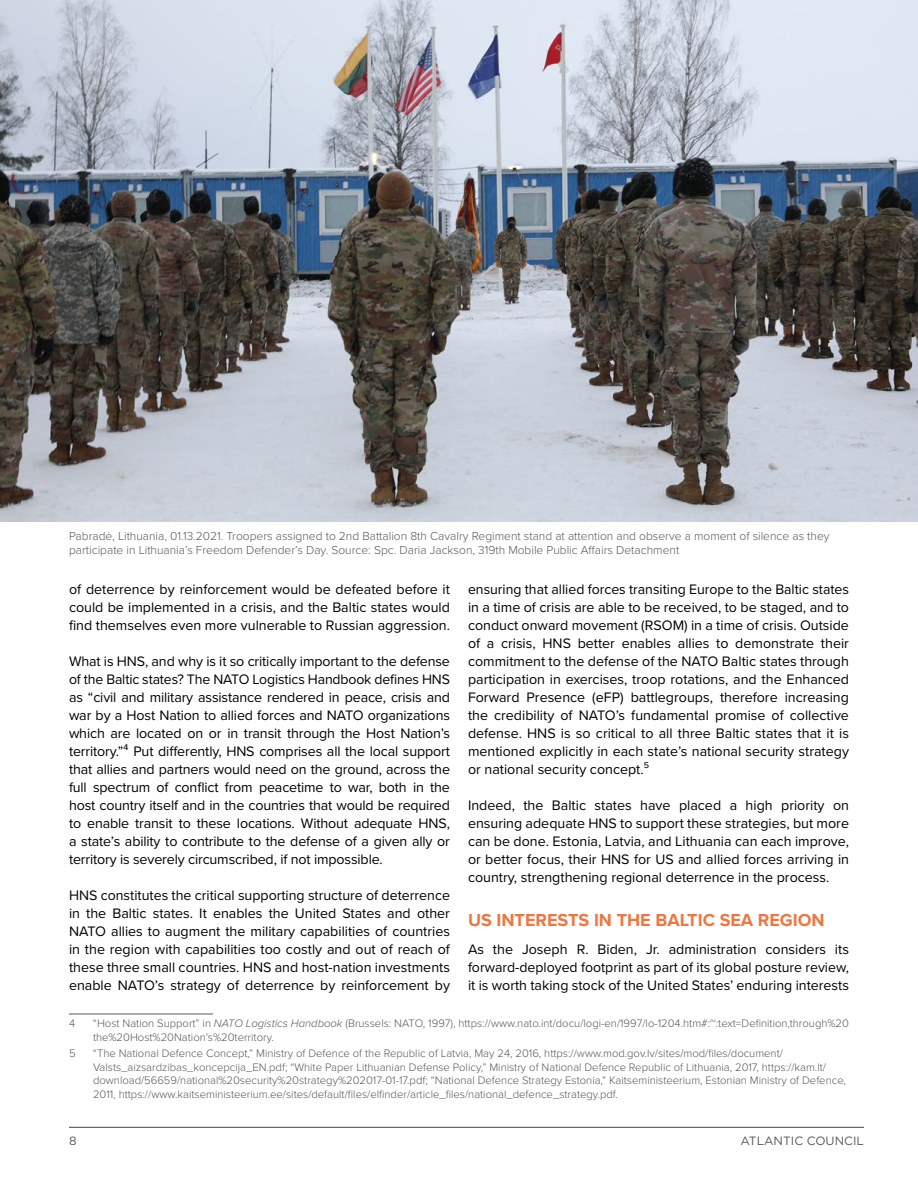
<style>
.page{position:relative;width:918px;height:1188px;background:#fff}
.page>*{position:absolute;margin:0;border:0;box-sizing:border-box;transform-origin:0 0}
.orange_caps_subhead{font:700 18px "Proxima Nova";color:#ee7641}
.Body_NEW{font:14.25px/18px "Proxima Nova";color:#000;text-align:justify}
.Caption{font:300 12px/13.5px "Proxima Nova";color:#575756}
.t1{font:12px "Gotham";color:#575756}
.Footnote{font:300 11.25px/13.5px "Proxima Nova";color:#575756}
.s1{font-style:italic}
</style>
<div class="page">
<hr style="left:69px;top:1127px;width:795px;height:1px;background:#575756">
<hr style="left:69px;top:1014px;width:144px;height:1px;background:#575756">
<img style="left:0;top:0;width:918px;height:522px">
<p class="Caption" style="left:69px;top:529px;width:762px">Pabradė, Lithuania, 01.13.2021. Troopers assigned to 2nd Battalion 8th Cavalry Regiment stand at attention and observe a moment of silence as they participate in Lithuania’s Freedom Defender’s Day. Source: Spc. Daria Jackson, 319th Mobile Public Affairs Detachment</p>
<p class="Body_NEW" style="left:69px;top:580px;width:383px">of deterrence by reinforcement would be defeated before it could be implemented in a crisis, and the Baltic states would find themselves even more vulnerable to Russian aggression.</p>
<p class="Body_NEW" style="left:69px;top:652px;width:383px">What is HNS, and why is it so critically important to the defense of the Baltic states? The NATO Logistics Handbook defines HNS as “civil and military assistance rendered in peace, crisis and war by a Host Nation to allied forces and NATO organizations which are located on or in transit through the Host Nation’s territory.”4 Put differently, HNS comprises all the local support that allies and partners would need on the ground, across the full spectrum of conflict from peacetime to war, both in the host country itself and in the countries that would be required to enable transit to these locations. Without adequate HNS, a state’s ability to contribute to the defense of a given ally or territory is severely circumscribed, if not impossible.</p>
<p class="Body_NEW" style="left:69px;top:886px;width:383px">HNS constitutes the critical supporting structure of deterrence in the Baltic states. It enables the United States and other NATO allies to augment the military capabilities of countries in the region with capabilities too costly and out of reach of these three small countries. HNS and host-nation investments enable NATO’s strategy of deterrence by reinforcement by</p>
<p class="Footnote" style="left:69px;top:1016px;width:8px">4</p>
<p class="Footnote" style="left:93px;top:1016px;width:758px">“Host Nation Support” in <span class="s1">NATO Logistics Handbook</span> (Brussels: NATO, 1997), https://www.nato.int/docu/logi-en/1997/lo-1204.htm#:~:text=Definition,through%20 the%20Host%20Nation’s%20territory.</p>
<p class="Footnote" style="left:69px;top:1046px;width:8px">5</p>
<p class="Footnote" style="left:93px;top:1046px;width:755px">“The National Defence Concept,” Ministry of Defence of the Republic of Latvia, May 24, 2016, https://www.mod.gov.lv/sites/mod/files/document/ Valsts_aizsardzibas_koncepcija_EN.pdf; “White Paper Lithuanian Defense Policy,” Ministry of National Defence Republic of Lithuania, 2017, https://kam.lt/ download/56659/national%20security%20strategy%202017-01-17.pdf; “National Defence Strategy Estonia,” Kaitseministeerium, Estonian Ministry of Defence, 2011, https://www.kaitseministeerium.ee/sites/default/files/elfinder/article_files/national_defence_strategy.pdf.</p>
<p class="Body_NEW" style="left:468px;top:580px;width:383px">ensuring that allied forces transiting Europe to the Baltic states in a time of crisis are able to be received, to be staged, and to conduct onward movement (RSOM) in a time of crisis. Outside of a crisis, HNS better enables allies to demonstrate their commitment to the defense of the NATO Baltic states through participation in exercises, troop rotations, and the Enhanced Forward Presence (eFP) battlegroups, therefore increasing the credibility of NATO’s fundamental promise of collective defense. HNS is so critical to all three Baltic states that it is mentioned explicitly in each state’s national security strategy or national security concept.5</p>
<p class="Body_NEW" style="left:468px;top:796px;width:383px">Indeed, the Baltic states have placed a high priority on ensuring adequate HNS to support these strategies, but more can be done. Estonia, Latvia, and Lithuania can each improve, or better focus, their HNS for US and allied forces arriving in country, strengthening regional deterrence in the process.</p>
<p class="orange_caps_subhead" style="left:468px;top:906px;width:358px">US INTERESTS IN THE BALTIC SEA REGION</p>
<p class="Body_NEW" style="left:468px;top:940px;width:383px">As the Joseph R. Biden, Jr. administration considers its forward-deployed footprint as part of its global posture review, it is worth taking stock of the United States’ enduring interests</p>
<p class="t1" style="left:69px;top:1133px;width:9px">8</p>
<p class="t1" style="left:741px;top:1133px;width:125px">ATLANTIC COUNCIL</p>
</div>
